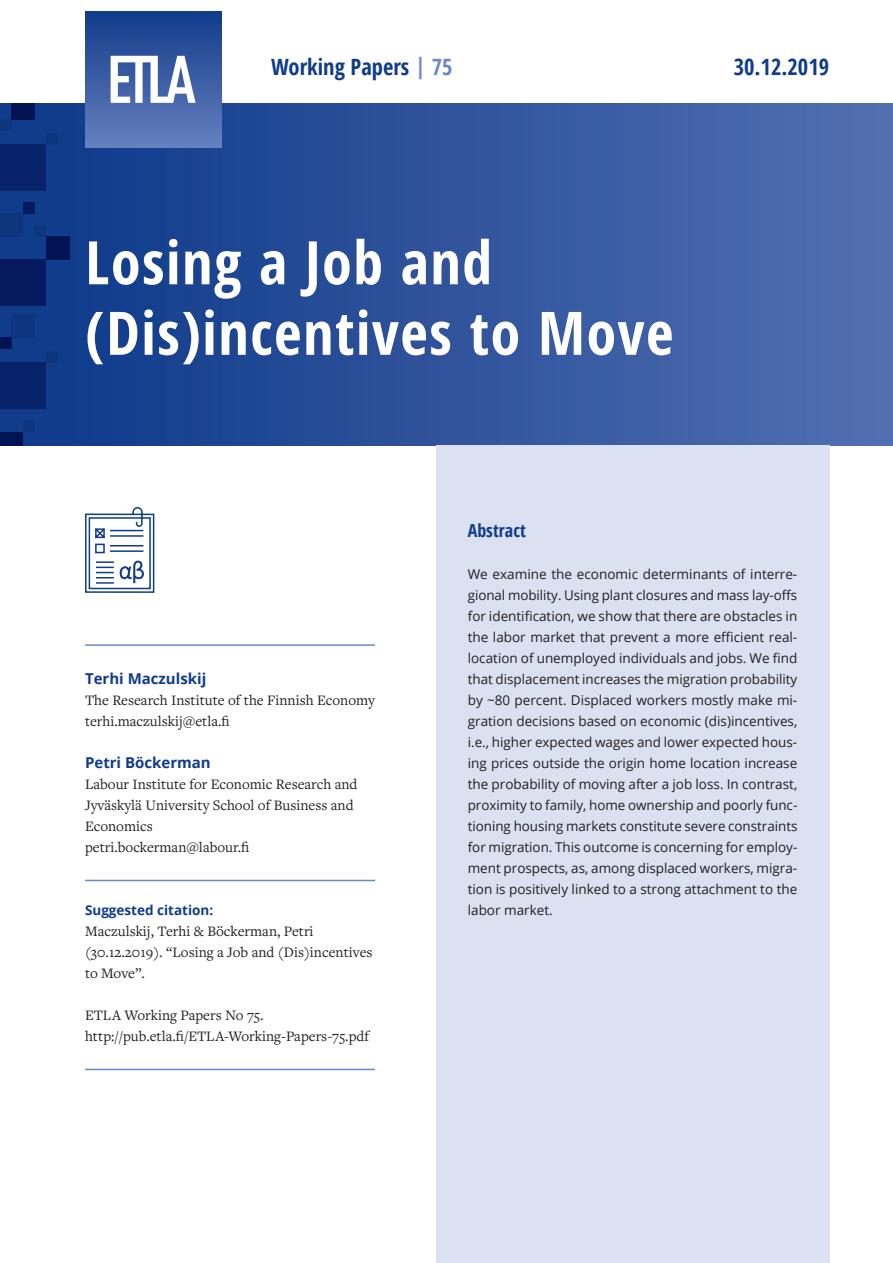
<style>
.page{position:relative;width:893px;height:1263px;background:#fff}
.page>*{position:absolute;margin:0;border:0;box-sizing:border-box;transform-origin:0 0}
.t1{font:700 condensed 60px/70.5px "Open Sans";letter-spacing:.025em;color:#fff}
.t2{font:700 condensed 22.5px "Open Sans";color:#103c8b}
.t3{font:700 condensed 18px "Open Sans";color:#103c8b}
.t4{font:15px/21px "Freight Text Pro";color:#231f20}
.t5{font:700 15px "Open Sans";color:#103c8b}
.t6{font:13.5px/21px "Open Sans";color:#231f20;text-align:justify}
.t7{font:700 13.5px "Open Sans";color:#103c8b}
.s1{color:#6c89c5}
</style>
<div class="page">
<div style="left:0;top:104px;width:893px;height:342px;background:linear-gradient(to right,#0b3887,#536fb2)"></div>
<div style="left:0;top:260px;width:46px;height:46px;background:#061b5f"></div>
<div style="left:0;top:144px;width:46px;height:46px;background:#09236b"></div>
<div style="left:0;top:362px;width:46px;height:46px;background:#09236b"></div>
<div style="left:46px;top:237px;width:23px;height:23px;background:#031455"></div>
<div style="left:0;top:214px;width:23px;height:23px;background:#0e367f"></div>
<div style="left:0;top:432px;width:23px;height:14px;background:#031455"></div>
<div style="left:12px;top:104px;width:23px;height:16px;background:#031455"></div>
<div style="left:35px;top:225px;width:11px;height:12px;background:#0e367f"></div>
<div style="left:46px;top:133px;width:12px;height:11px;background:#0e367f"></div>
<div style="left:46px;top:351px;width:12px;height:11px;background:#0e367f"></div>
<div style="left:0;top:120px;width:12px;height:11px;background:#0e367f"></div>
<div style="left:0;top:338px;width:12px;height:11px;background:#031455"></div>
<div style="left:23px;top:202px;width:12px;height:12px;background:#061b5f"></div>
<div style="left:23px;top:420px;width:12px;height:12px;background:#0e367f"></div>
<div style="left:12px;top:315px;width:23px;height:23px;background:#0e367f"></div>
<div style="left:436px;top:446px;width:393px;height:817px;background:#dbe1f1"></div>
<div style="left:85px;top:12px;width:136px;height:136px;background:linear-gradient(to bottom,#123b8a,#6580bf)"></div>
<svg style="left:111px;top:56px;width:85px;height:47px"></svg>
<svg style="left:85px;top:507px;width:70px;height:86px"></svg>
<hr style="left:85px;top:1069px;width:290px;height:1px;background:#6c89c5">
<hr style="left:85px;top:644px;width:290px;height:2px;background:#6c89c5">
<hr style="left:85px;top:880px;width:290px;height:1px;background:#6c89c5">
<h2 class="t2" style="left:271px;top:52px;width:183px">Working Papers <span class="s1">| 75</span></h2>
<h2 class="t2" style="left:734px;top:52px;width:97px">30.12.2019</h2>
<h1 class="t1" style="left:85px;top:226px;width:590px">Losing a Job and (Dis)incentives to Move</h1>
<p class="t5" style="left:85px;top:668px;width:123px">Terhi Maczulskij</p>
<p class="t4" style="left:85px;top:689px;width:291px">The Research Institute of the Finnish Economy terhi.maczulskij@etla.fi</p>
<p class="t5" style="left:85px;top:752px;width:127px">Petri Böckerman</p>
<p class="t4" style="left:85px;top:773px;width:274px">Labour Institute for Economic Research and<br>Jyväskylä University School of Business and<br>Economics<br>petri.bockerman@labour.fi</p>
<p class="t7" style="left:85px;top:901px;width:130px">Suggested citation:</p>
<p class="t4" style="left:85px;top:920px;width:289px">Maczulskij, Terhi &amp; Böckerman, Petri (30.12.2019). “Losing a Job and (Dis)incentives to Move”.</p>
<p class="t4" style="left:85px;top:1004px;width:286px">ETLA Working Papers No 75. http://pub.etla.fi/ETLA-Working-Papers-75.pdf</p>
<h3 class="t3" style="left:468px;top:518px;width:60px">Abstract</h3>
<p class="t6" style="left:468px;top:563px;width:331px">We examine the economic determinants of interre&shy;gional mobility. Using plant closures and mass lay-offs for identification, we show that there are obstacles in the labor market that prevent a more efficient real&shy;location of unemployed individuals and jobs. We find that displacement increases the migration probability by ~80 percent. Displaced workers mostly make mi&shy;gration decisions based on economic (dis)incentives, i.e., higher expected wages and lower expected hous&shy;ing prices outside the origin home location increase the probability of moving after a job loss. In contrast, proximity to family, home ownership and poorly func&shy;tioning housing markets constitute severe constraints for migration. This outcome is concerning for employ&shy;ment prospects, as, among displaced workers, migra&shy;tion is positively linked to a strong attachment to the labor market.</p>
</div>
